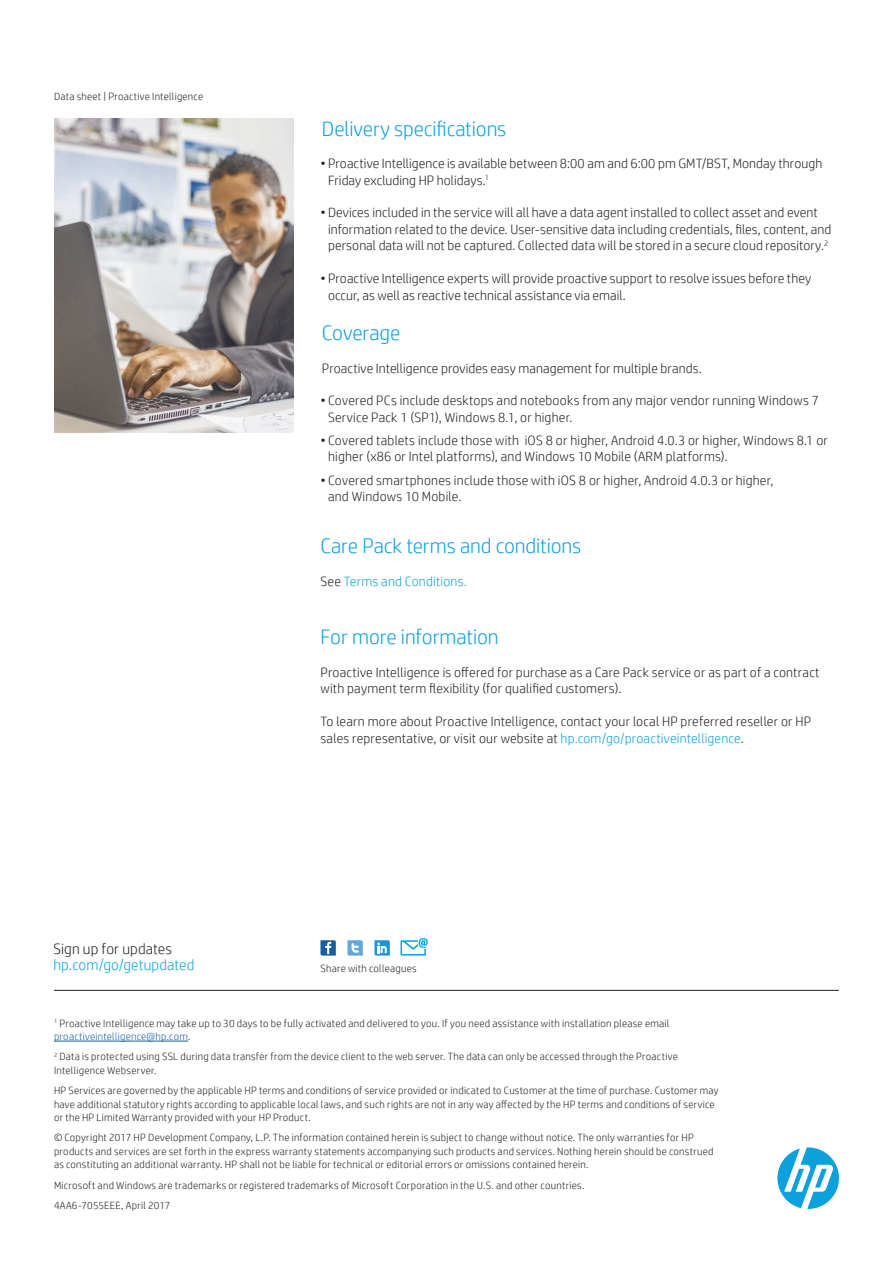
<style>
.page{position:relative;width:893px;height:1263px;background:#fff}
.page>*{position:absolute;margin:0;border:0;box-sizing:border-box;transform-origin:0 0}
.t1{font:300 21px "HP Simplified";letter-spacing:-.005em;color:#0ca0dd}
.t2{font:300 15px "HP Simplified";letter-spacing:.01em;color:#0ca0dd}
.t3{font:300 15px "HP Simplified";letter-spacing:.01em;color:#231f20}
.t4{font:300 13.5px/16.5px "HP Simplified";letter-spacing:.01em;color:#231f20}
.t5{font:300 13.5px "HP Simplified";letter-spacing:.015em;color:#0ca0dd}
.t6{font:300 10.5px/13.5px "HP Simplified";letter-spacing:.025em;color:#231f20}
.s1{color:#231f20}
.s2{color:#0ca0dd}
.s3{color:#175d9e}
</style>
<div class="page">
<svg style="left:320px;top:940px;width:16px;height:16px"></svg>
<svg style="left:347px;top:940px;width:16px;height:15px"></svg>
<svg style="left:374px;top:940px;width:16px;height:15px"></svg>
<svg style="left:401px;top:938px;width:27px;height:17px"></svg>
<img style="left:54px;top:118px;width:239px;height:314px">
<svg style="left:777px;top:1147px;width:62px;height:62px"></svg>
<hr style="left:54px;top:990px;width:785px;height:1px;background:#231f20">
<hr style="left:54px;top:1040px;width:134px;height:1px;background:#175d9e">
<p class="t6" style="left:54px;top:89px;width:151px">Data sheet | Proactive Intelligence</p>
<p class="t3" style="left:53px;top:939px;width:120px">Sign up for updates</p>
<p class="t2" style="left:53px;top:955px;width:142px">hp.com/go/getupdated</p>
<h1 class="t1" style="left:322px;top:114px;width:186px">Delivery specifications</h1>
<p class="t4" style="left:328px;top:155px;width:496px;text-indent:-8px">• Proactive Intelligence is available between 8:00 am and 6:00 pm GMT/BST, Monday through<br>Friday excluding HP holidays.<sup>1</sup></p>
<p class="t4" style="left:328px;top:204px;width:505px;text-indent:-8px">• Devices included in the service will all have a data agent installed to collect asset and event information related to the device. User-sensitive data including credentials, files, content, and personal data will not be captured. Collected data will be stored in a secure cloud repository.<sup>2</sup></p>
<p class="t4" style="left:328px;top:270px;width:485px;text-indent:-8px">• Proactive Intelligence experts will provide proactive support to resolve issues before they occur, as well as reactive technical assistance via email.</p>
<h1 class="t1" style="left:322px;top:319px;width:80px">Coverage</h1>
<p class="t4" style="left:322px;top:359px;width:381px">Proactive Intelligence provides easy management for multiple brands.</p>
<p class="t4" style="left:328px;top:392px;width:492px;text-indent:-8px">• Covered PCs include desktops and notebooks from any major vendor running Windows 7<br>Service Pack 1 (SP1), Windows 8.1, or higher.</p>
<p class="t4" style="left:328px;top:432px;width:501px;text-indent:-8px">• Covered tablets include those with iOS 8 or higher, Android 4.0.3 or higher, Windows 8.1 or higher (x86 or Intel platforms), and Windows 10 Mobile (ARM platforms).</p>
<p class="t4" style="left:328px;top:471px;width:447px;text-indent:-8px">• Covered smartphones include those with iOS 8 or higher, Android 4.0.3 or higher, and Windows 10 Mobile.</p>
<h1 class="t1" style="left:320px;top:532px;width:262px">Care Pack terms and conditions</h1>
<p class="t5" style="left:320px;top:573px;width:148px"><span class="s1">See</span> Terms and Conditions.</p>
<h1 class="t1" style="left:320px;top:623px;width:180px">For more information</h1>
<p class="t4" style="left:320px;top:663px;width:501px">Proactive Intelligence is offered for purchase as a Care Pack service or as part of a contract with payment term flexibility (for qualified customers).</p>
<p class="t4" style="left:320px;top:713px;width:492px">To learn more about Proactive Intelligence, contact your local HP preferred reseller or HP sales representative, or visit our website at <span class="s2">hp.com/go/proactiveintelligence</span>.</p>
<p class="t6" style="left:320px;top:961px;width:98px">Share with colleagues</p>
<p class="t6" style="left:54px;top:1016px;width:617px"><sup>1</sup> Proactive Intelligence may take up to 30 days to be fully activated and delivered to you. If you need assistance with installation please email <span class="s3">proactiveintelligence@hp.com</span>.</p>
<p class="t6" style="left:54px;top:1049px;width:625px"><sup>2</sup> Data is protected using SSL during data transfer from the device client to the web server. The data can only be accessed through the Proactive<br>Intelligence Webserver.</p>
<p class="t6" style="left:54px;top:1083px;width:666px">HP Services are governed by the applicable HP terms and conditions of service provided or indicated to Customer at the time of purchase. Customer may have additional statutory rights according to applicable local laws, and such rights are not in any way affected by the HP terms and conditions of service or the HP Limited Warranty provided with your HP Product.</p>
<p class="t6" style="left:54px;top:1130px;width:661px">© Copyright 2017 HP Development Company, L.P. The information contained herein is subject to change without notice. The only warranties for HP products and services are set forth in the express warranty statements accompanying such products and services. Nothing herein should be construed as constituting an additional warranty. HP shall not be liable for technical or editorial errors or omissions contained herein.</p>
<p class="t6" style="left:54px;top:1174px;width:532px;line-height:20.2px">Microsoft and Windows are trademarks or registered trademarks of Microsoft Corporation in the U.S. and other countries.<br>4AA6-7055EEE, April 2017</p>
</div>
